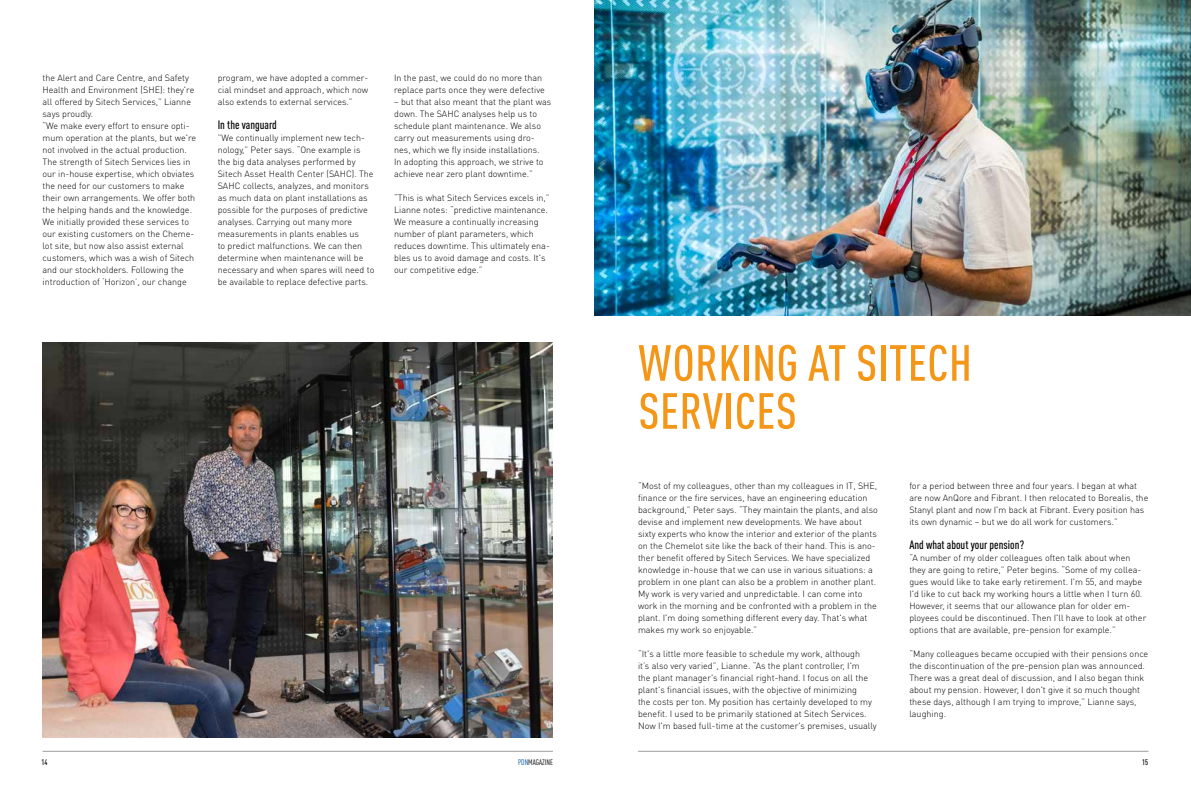
<style>
.page{position:relative;width:1191px;height:808px;background:#fff}
.page>*{position:absolute;margin:0;border:0;box-sizing:border-box;transform-origin:0 0}
.t1{font:500 condensed 50px/48px "DINOT";letter-spacing:.01em;color:#f49719}
.t2{font:500 condensed 12px "DINOT";color:#000}
.t3{font:300 9px/12px "DINOT";color:#000}
.t4{font:condensed 8px "DINOT";color:#000}
.t5{font:500 condensed 8px "DINOT";color:#000}
.s1{color:#024f92}
</style>
<div class="page">
<hr style="left:638px;top:751px;width:510px;height:1px;background:#9d9d9c">
<hr style="left:43px;top:751px;width:510px;height:1px;background:#9d9d9c">
<img style="left:594px;top:0;width:597px;height:315px">
<img style="left:43px;top:342px;width:510px;height:395px">
<p class="t3" style="left:43px;top:71px;width:155px">the Alert and Care Centre, and Safety Health and Environment (SHE): they're all offered by Sitech Services,” Lianne says proudly.<br>“We make every effort to ensure opti&shy;mum operation at the plants, but we're not involved in the actual production.<br>The strength of Sitech Services lies in our in-house expertise, which obviates the need for our customers to make their own arrangements. We offer both the helping hands and the knowledge.<br>We initially provided these services to our existing customers on the Cheme&shy;lot site, but now also assist external customers, which was a wish of Sitech and our stockholders. Following the introduction of ‘Horizon’, our change</p>
<p class="t3" style="left:218px;top:71px;width:152px;text-align:justify">program, we have adopted a commer&shy;cial mindset and approach, which now also extends to external services.”</p>
<h2 class="t2" style="left:218px;top:116px;width:61px">In the vanguard</h2>
<p class="t3" style="left:218px;top:131px;width:158px">”We continually implement new tech&shy;nology,” Peter says. “One example is the big data analyses performed by Sitech Asset Health Center (SAHC). The SAHC collects, analyzes, and monitors as much data on plant installations as possible for the purposes of predictive analyses. Carrying out many more measurements in plants enables us<br>to predict malfunctions. We can then determine when maintenance will be necessary and when spares will need to be available to replace defective parts.</p>
<p class="t3" style="left:394px;top:71px;width:152px">In the past, we could do no more than replace parts once they were defective</p>
<p class="t3" style="left:394px;top:95px;width:159px">– but that also meant that the plant was down. The SAHC analyses help us to schedule plant maintenance. We also carry out measurements using dro&shy;nes, which we fly inside installations.<br>In adopting this approach, we strive to achieve near zero plant downtime.”</p>
<p class="t3" style="left:394px;top:191px;width:157px">“This is what Sitech Services excels in,” Lianne notes: “predictive maintenance.<br>We measure a continually increasing number of plant parameters, which reduces downtime. This ultimately ena&shy;bles us to avoid damage and costs. It's our competitive edge.”</p>
<h1 class="t1" style="left:638px;top:337px;width:335px">WORKING AT SITECH<br>SERVICES</h1>
<p class="t3" style="left:638px;top:479px;width:241px">“Most of my colleagues, other than my colleagues in IT, SHE, finance or the fire services, have an engineering education background,” Peter says. “They maintain the plants, and also devise and implement new developments. We have about sixty experts who know the interior and exterior of the plants on the Chemelot site like the back of their hand. This is ano&shy;ther benefit offered by Sitech Services. We have specialized knowledge in-house that we can use in various situations: a problem in one plant can also be a problem in another plant.<br>My work is very varied and unpredictable. I can come into work in the morning and be confronted with a problem in the plant. I'm doing something different every day. That's what makes my work so enjoyable.”</p>
<p class="t3" style="left:638px;top:647px;width:240px">“It's a little more feasible to schedule my work, although<br>it’s also very varied”, Lianne. “As the plant controller, I'm<br>the plant manager's financial right-hand. I focus on all the plant's financial issues, with the objective of minimizing<br>the costs per ton. My position has certainly developed to my benefit. I used to be primarily stationed at Sitech Services.<br>Now I'm based full-time at the customer's premises, usually</p>
<p class="t3" style="left:909px;top:479px;width:240px">for a period between three and four years. I began at what are now AnQore and Fibrant. I then relocated to Borealis, the Stanyl plant and now I'm back at Fibrant. Every position has its own dynamic – but we do all work for customers.”</p>
<h2 class="t2" style="left:909px;top:536px;width:116px">And what about your pension?</h2>
<p class="t3" style="left:909px;top:551px;width:238px">“A number of my older colleagues often talk about when they are going to retire,” Peter begins. “Some of my collea&shy;gues would like to take early retirement. I'm 55, and maybe I'd like to cut back my working hours a little when I turn 60.<br>However, it seems that our allowance plan for older em&shy;ployees could be discontinued. Then I'll have to look at other options that are available, pre-pension for example.”</p>
<p class="t3" style="left:909px;top:647px;width:240px">“Many colleagues became occupied with their pensions once the discontinuation of the pre-pension plan was announced.<br>There was a great deal of discussion, and I also began think about my pension. However, I don't give it so much thought these days, although I am trying to improve,” Lianne says, laughing.</p>
<p class="t5" style="left:41px;top:756px;width:8px">14</p>
<p class="t4" style="left:518px;top:757px;width:36px"><span class="s1">PDN</span>MAGAZINE</p>
<p class="t5" style="left:1142px;top:757px;width:8px">15</p>
</div>
